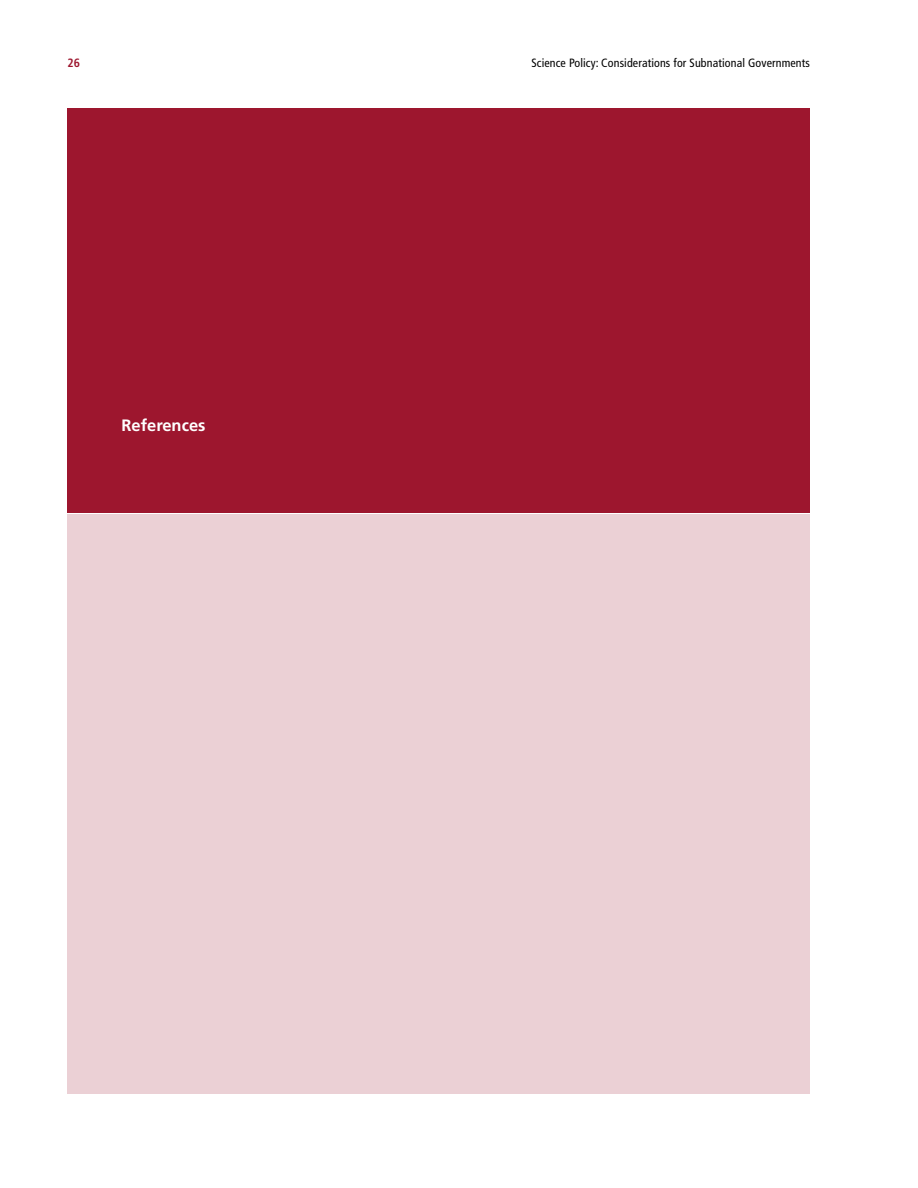
<style>
.page{position:relative;width:918px;height:1188px;background:#fff}
.page>*{position:absolute;margin:0;border:0;box-sizing:border-box;transform-origin:0 0}
.t1{font:700 16.5px "Frutiger LT Std";color:#fff}
.t2{font:condensed 12px "Frutiger LT Std";letter-spacing:.01em;color:#000}
.t3{font:700 condensed 12px "Frutiger";color:#9d162e}
</style>
<div class="page">
<div style="left:68px;top:514px;width:742px;height:580px;background:#ebd0d5"></div>
<div style="left:68px;top:108px;width:742px;height:405px;background:#9d162e"></div>
<p class="t3" style="left:68px;top:56px;width:14px">26</p>
<p class="t2" style="left:531px;top:56px;width:280px">Science Policy: Considerations for Subnational Governments</p>
<h1 class="t1" style="left:122px;top:415px;width:86px">References</h1>
</div>
